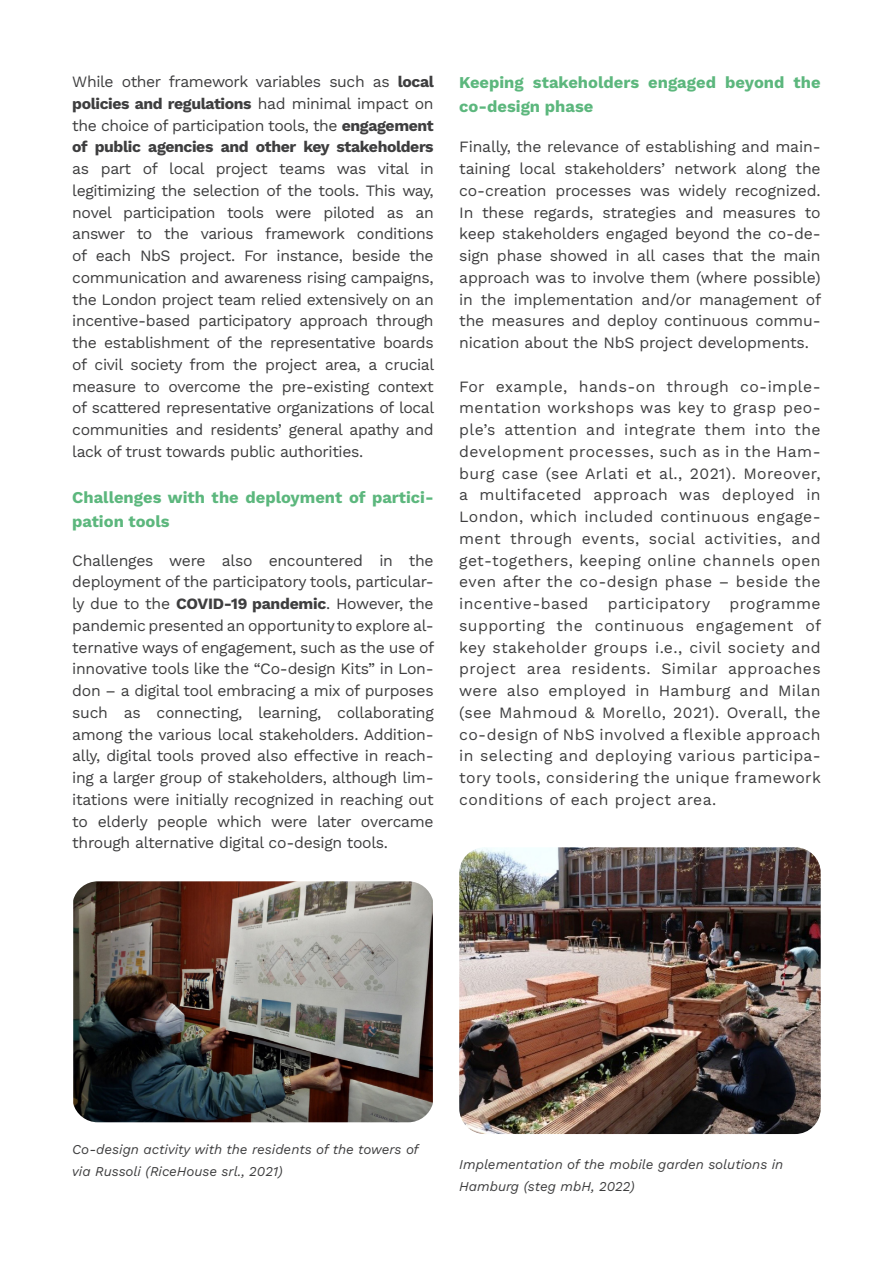
<style>
.page{position:relative;width:893px;height:1263px;background:#fff}
.page>*{position:absolute;margin:0;border:0;box-sizing:border-box;transform-origin:0 0}
.text{font:700 16.5px/24px "Work Sans";color:#5cb77d}
.text-2{font:15.75px/21.8px "Work Sans";letter-spacing:-.02em;color:#3e3e3f;text-align:justify}
.text-3{font:italic 13.5px/21.8px "Work Sans";color:#3e3e3f}
.s1{font-weight:700}
</style>
<div class="page">
<img style="left:73px;top:881px;width:360px;height:241px">
<img style="left:459px;top:847px;width:362px;height:287px">
<p class="text-2" style="left:72px;top:70px;width:363px">While other framework variables such as <span class="s1">local policies and regulations</span> had minimal impact on the choice of participation tools, the <span class="s1">engagement of public agencies and other key stakeholders </span>as part of local project teams was vital in legitimizing the selection of the tools. This way, novel participation tools were piloted as an answer to the various framework conditions of each NbS project. For instance, beside the communication and awareness rising campaigns, the London project team relied extensively on an incentive-based participatory approach through the establishment of the representative boards of civil society from the project area, a crucial measure to overcome the pre-existing context of scattered representative organizations of local communities and residents’ general apathy and lack of trust towards public authorities.</p>
<p class="text" style="left:72px;top:484px;width:363px">Challenges with the deployment of partici&shy;pation tools</p>
<p class="text-2" style="left:72px;top:549px;width:364px">Challenges were also encountered in the deployment of the participatory tools, particular&shy;ly due to the <span class="s1">COVID-19 pandemic</span>. However, the pandemic presented an opportunity to explore al&shy;ternative ways of engagement, such as the use of innovative tools like the “Co-design Kits” in Lon&shy;don – a digital tool embracing a mix of purposes such as connecting, learning, collaborating among the various local stakeholders. Addition&shy;ally, digital tools proved also effective in reach&shy;ing a larger group of stakeholders, although lim&shy;itations were initially recognized in reaching out to elderly people which were later overcame through alternative digital co-design tools.</p>
<p class="text" style="left:459px;top:69px;width:363px">Keeping stakeholders engaged beyond the co-design phase</p>
<p class="text-2" style="left:459px;top:135px;width:364px">Finally, the relevance of establishing and main&shy;taining local stakeholders’ network along the co-creation processes was widely recognized.<br>In these regards, strategies and measures to keep stakeholders engaged beyond the co-de&shy;sign phase showed in all cases that the main approach was to involve them (where possible) in the implementation and/or management of the measures and deploy continuous commu&shy;nication about the NbS project developments.</p>
<p class="text-2" style="left:459px;top:375px;width:364px">For example, hands-on through co-imple&shy;mentation workshops was key to grasp peo&shy;ple’s attention and integrate them into the development processes, such as in the Ham&shy;burg case (see Arlati et al., 2021). Moreover, a multifaceted approach was deployed in London, which included continuous engage&shy;ment through events, social activities, and get-togethers, keeping online channels open even after the co-design phase – beside the incentive-based participatory programme supporting the continuous engagement of key stakeholder groups i.e., civil society and project area residents. Similar approaches were also employed in Hamburg and Milan (see Mahmoud &amp; Morello, 2021). Overall, the co-design of NbS involved a flexible approach in selecting and deploying various participa&shy;tory tools, considering the unique framework conditions of each project area.</p>
<p class="text-3" style="left:72px;top:1138px;width:348px">Co-design activity with the residents of the towers of via Russoli (RiceHouse srl., 2021)</p>
<p class="text-3" style="left:459px;top:1152px;width:326px">Implementation of the mobile garden solutions in<br>Hamburg (steg mbH, 2022)</p>
</div>
